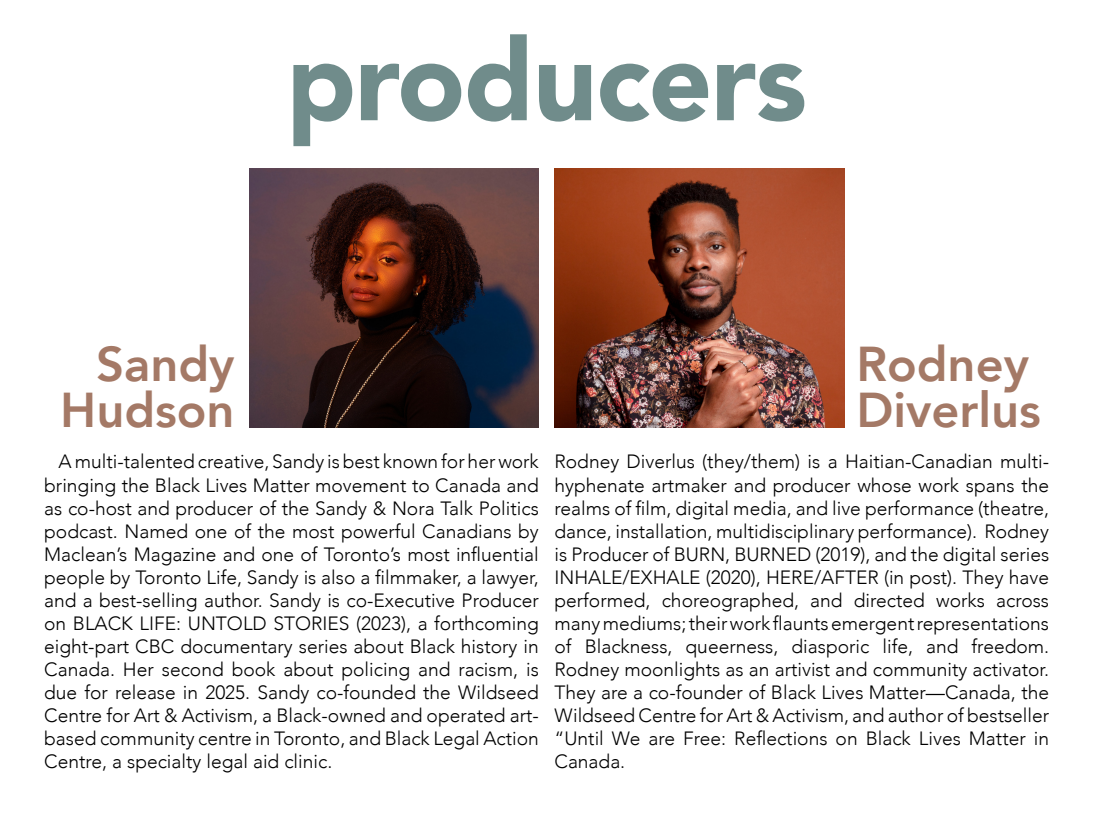
<style>
.page{position:relative;width:1093px;height:820px;background:#fff}
.page>*{position:absolute;margin:0;border:0;box-sizing:border-box;transform-origin:0 0}
.t1{font:900 113.56px "Avenir";letter-spacing:-.01em;color:#708c8b}
.t2{font:800 48.8px/46px "Avenir";color:#a47966;text-align:right}
.t3{font:300 19.2px/23px "Avenir";color:#000;text-align:justify}
</style>
<div class="page">
<img style="left:249px;top:169px;width:290px;height:258px">
<img style="left:554px;top:169px;width:290px;height:258px">
<p class="t1" style="left:286px;top:-17px;width:522px">producers</p>
<p class="t2" style="left:60px;top:341px;width:176px">Sandy<br>Hudson</p>
<p class="t2" style="left:856px;top:341px;width:186px;text-align:left">Rodney<br>Diverlus</p>
<p class="t3" style="left:44px;top:450px;width:496px;text-indent:14px">A multi-talented creative, Sandy is best known for her work bringing the Black Lives Matter movement to Canada and as co-host and producer of the Sandy &amp; Nora Talk Politics podcast. Named one of the most powerful Canadians by Maclean’s Magazine and one of Toronto’s most influential people by Toronto Life, Sandy is also a filmmaker, a lawyer, and a best-selling author. Sandy is co-Executive Producer on BLACK LIFE: UNTOLD STORIES (2023), a forthcoming eight-part CBC documentary series about Black history in Canada. Her second book about policing and racism, is due for release in 2025. Sandy co-founded the Wildseed Centre for Art &amp; Activism, a Black-owned and operated art&shy;based community centre in Toronto, and Black Legal Action Centre, a specialty legal aid clinic.</p>
<p class="t3" style="left:554px;top:450px;width:496px">Rodney Diverlus (they/them) is a Haitian-Canadian multi&shy;hyphenate artmaker and producer whose work spans the realms of film, digital media, and live performance (theatre, dance, installation, multidisciplinary performance). Rodney is Producer of BURN, BURNED (2019), and the digital series INHALE/EXHALE (2020), HERE/AFTER (in post). They have performed, choreographed, and directed works across many mediums; their work flaunts emergent representations of Blackness, queerness, diasporic life, and freedom.<br>Rodney moonlights as an artivist and community activator.<br>They are a co-founder of Black Lives Matter—Canada, the Wildseed Centre for Art &amp; Activism, and author of bestseller “Until We are Free: Reflections on Black Lives Matter in Canada.</p>
</div>
